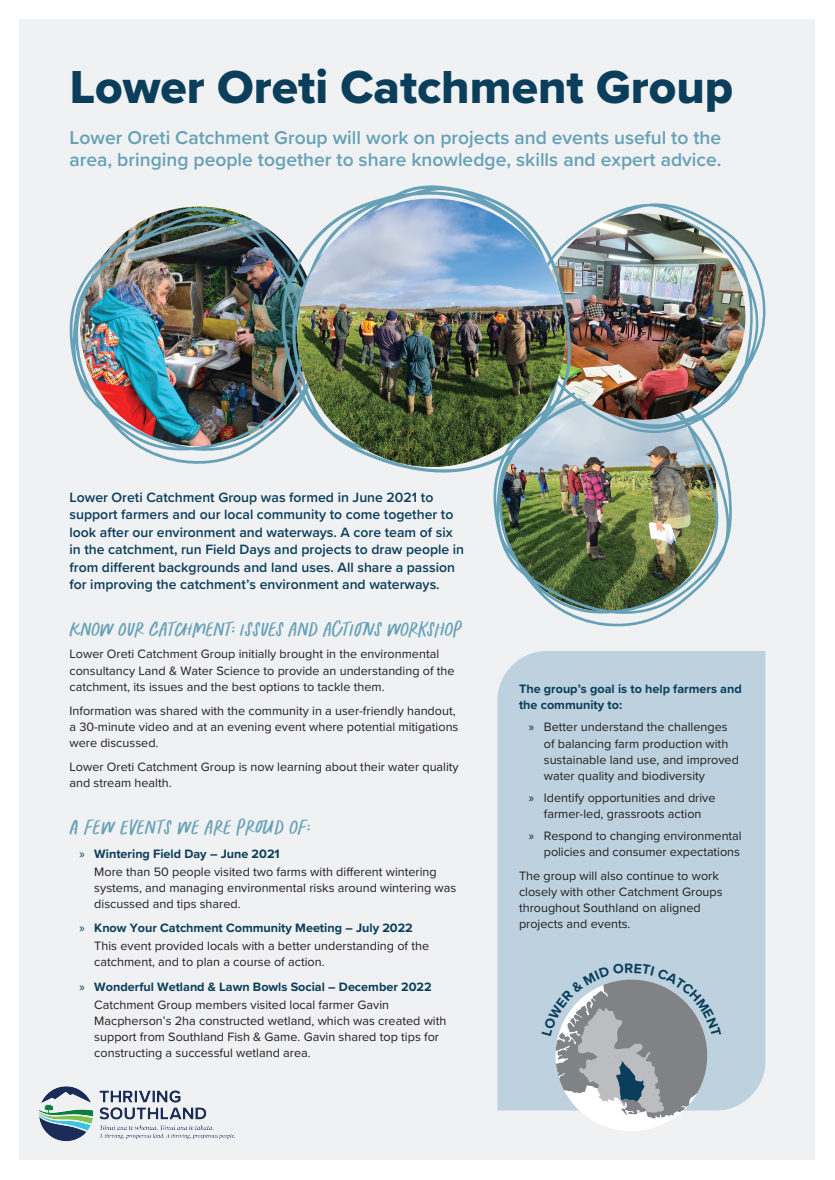
<style>
.page{position:relative;width:835px;height:1180px;background:#fff}
.page>*{position:absolute;margin:0;border:0;box-sizing:border-box;transform-origin:0 0}
.t1{font:800 47.95px "Proxima Nova";color:#0a3e5b}
.Sub_Title{font:31.5px "Oranges And Lemons Caps";letter-spacing:-.015em;color:#66a1b7}
.t2{font:600 19.25px/22.8px "Proxima Nova";color:#66a1b7}
.t3{font:600 14px/17.5px "Proxima Nova";color:#0a3e5b}
.Body{font:12.6px/16.1px "Proxima Nova";color:#231f20}
.Bullets{font:700 12.6px/16.1px "Proxima Nova";color:#0a3e5b}
.s1{font-family:"Myriad Pro";font-weight:400}
.s2{font-family:"Myriad Pro"}
</style>
<div class="page">
<div style="left:20px;top:20px;width:795px;height:1140px;background:#f0f1f2"></div>
<img style="left:40px;top:1086px;width:194px;height:56px">
<img style="left:493px;top:433px;width:238px;height:194px">
<img style="left:69px;top:208px;width:212px;height:256px">
<div style="left:497px;top:651px;width:268px;height:459px;background:#bdd2de"></div>
<div style="left:555px;top:979px;width:152px;height:152px;background:#fff;border-radius:50%"></div>
<svg style="left:571px;top:203px;width:195px;height:230px"></svg>
<img style="left:571px;top:213px;width:174px;height:207px">
<svg style="left:281px;top:185px;width:290px;height:289px"></svg>
<img style="left:297px;top:198px;width:269px;height:269px;border-radius:134px">
<svg style="left:541px;top:963px;width:180px;height:155px;background:#a7b1b7"></svg>
<p class="t1" style="left:70px;top:43px;width:665px">Lower Oreti Catchment Group</p>
<p class="t2" style="left:69px;top:124px;width:653px">Lower Oreti Catchment Group will work on projects and events useful to the area, bringing people together to share knowledge, skills and expert advice.</p>
<p class="t3" style="left:69px;top:487px;width:396px">Lower Oreti Catchment Group was formed in June 2021 to support farmers and our local community to come together to look after our environment and waterways. A core team of six in the catchment, run Field Days and projects to draw people in from different backgrounds and land uses. All share a passion for improving the catchment’s environment and waterways.</p>
<p class="Sub_Title" style="left:69px;top:617px;width:393px">Know Our Catchment: issues and actions workshop</p>
<p class="Body" style="left:69px;top:645px;width:386px">Lower Oreti Catchment Group initially brought in the environmental consultancy Land &amp; Water Science to provide an understanding of the catchment, its issues and the best options to tackle them.</p>
<p class="Body" style="left:69px;top:701px;width:390px">Information was shared with the community in a user-friendly handout, a 30-minute video and at an evening event where potential mitigations were discussed.</p>
<p class="Body" style="left:69px;top:757px;width:391px">Lower Oreti Catchment Group is now learning about their water quality and stream health.</p>
<p class="Sub_Title" style="left:69px;top:814px;width:243px">A few Events we are proud of:</p>
<p class="Bullets" style="left:79px;top:844px;width:202px"><span class="s1">»</span> Wintering Field Day – June 2021</p>
<p class="Body" style="left:94px;top:862px;width:363px">More than 50 people visited two farms with different wintering systems, and managing environmental risks around wintering was discussed and tips shared.</p>
<p class="Bullets" style="left:79px;top:919px;width:335px"><span class="s1">»</span> Know Your Catchment Community Meeting – July 2022</p>
<p class="Body" style="left:94px;top:937px;width:336px">This event provided locals with a better understanding of the catchment, and to plan a course of action.</p>
<p class="Bullets" style="left:79px;top:977px;width:353px"><span class="s1">»</span> Wonderful Wetland &amp; Lawn Bowls Social – December 2022</p>
<p class="Body" style="left:94px;top:995px;width:353px">Catchment Group members visited local farmer Gavin Macpherson’s 2ha constructed wetland, which was created with support from Southland Fish &amp; Game. Gavin shared top tips for constructing a successful wetland area.</p>
<p class="Bullets" style="left:519px;top:680px;width:224px">The group’s goal is to help farmers and the community to:</p>
<p class="Body" style="left:543px;top:718px;width:197px;text-indent:-15px"><span class="s2">»</span> Better understand the challenges of balancing farm production with sustainable land use, and improved water quality and biodiversity</p>
<p class="Body" style="left:529px;top:788px;width:188px;text-align:center"><span class="s2">»</span> Identify opportunities and drive farmer-led, grassroots action</p>
<p class="Body" style="left:529px;top:826px;width:214px;text-align:right"><span class="s2">»</span> Respond to changing environmental policies and consumer expectations</p>
<p class="Body" style="left:519px;top:866px;width:205px">The group will also continue to work closely with other Catchment Groups throughout Southland on aligned projects and events.</p>
</div>
